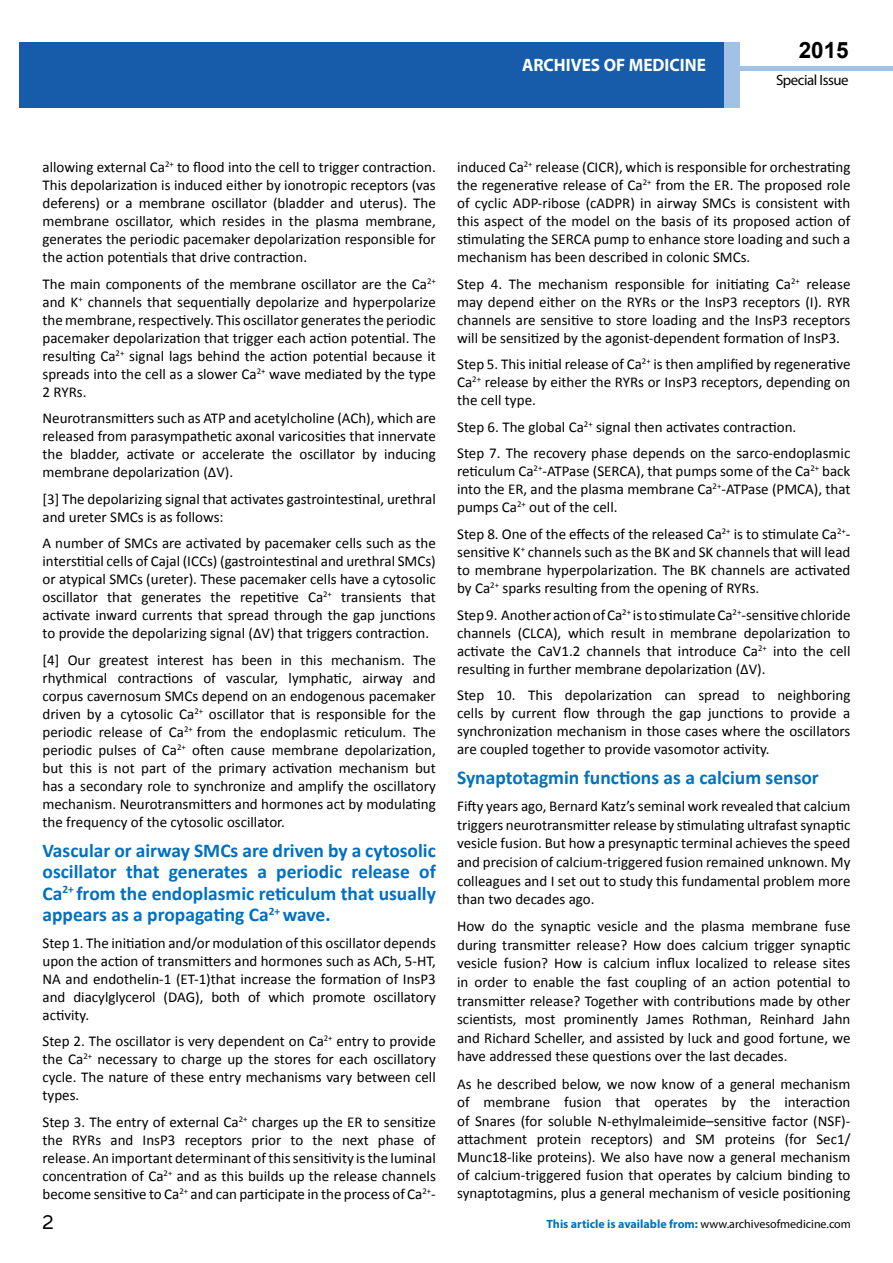
<style>
.page{position:relative;width:893px;height:1263px;background:#fff}
.page>*{position:absolute;margin:0;border:0;box-sizing:border-box;transform-origin:0 0}
.t1{font:25.5px "Tunga";color:#000}
.t2{font:700 22.5px "Arial";color:#000}
.t3{font:700 19.5px/21.5px "Calibri";color:#0070c0;text-align:justify}
.t4{font:700 19.5px "Calibri";color:#0072bc}
.t5{font:700 18px "Myriad Pro";color:#fff;scale:.96 1}
.t6{font:15px/18px "Calibri";color:#000;text-align:justify}
.t7{font:14.85px "Myriad Pro";letter-spacing:-.03em;color:#000}
.t8{font:700 12px "Myriad Pro";color:#0072bc}
.s1{font-weight:400;color:#000}
</style>
<div class="page">
<div style="left:722px;top:66px;width:171px;height:5px;background:#a1c1e6"></div>
<div style="left:19px;top:42px;width:706px;height:66px;background:#165caa"></div>
<div style="left:725px;top:42px;width:15px;height:66px;background:#a1c1e6"></div>
<p class="t5" style="left:522px;top:53px;width:193px">ARCHIVES OF MEDICINE</p>
<h2 class="t2" style="left:799px;top:35px;width:52px">2015</h2>
<p class="t7" style="left:776px;top:71px;width:74px">Special Issue</p>
<p class="t6" style="left:43px;top:158px;width:395px">allowing external Ca<sup>2+</sup> to flood into the cell to trigger contraction.<br>This depolarization is induced either by ionotropic receptors (vas deferens) or a membrane oscillator (bladder and uterus). The membrane oscillator, which resides in the plasma membrane, generates the periodic pacemaker depolarization responsible for the action potentials that drive contraction.</p>
<p class="t6" style="left:43px;top:275px;width:395px">The main components of the membrane oscillator are the Ca<sup>2+ </sup>and K<sup>+</sup> channels that sequentially depolarize and hyperpolarize the membrane, respectively. This oscillator generates the periodic pacemaker depolarization that trigger each action potential. The resulting Ca<sup>2+</sup> signal lags behind the action potential because it spreads into the cell as a slower Ca<sup>2+</sup> wave mediated by the type 2 RYRs.</p>
<p class="t6" style="left:43px;top:409px;width:395px">Neurotransmitters such as ATP and acetylcholine (ACh), which are released from parasympathetic axonal varicosities that innervate the bladder, activate or accelerate the oscillator by inducing membrane depolarization (ΔV).</p>
<p class="t6" style="left:43px;top:490px;width:395px">[3] The depolarizing signal that activates gastrointestinal, urethral and ureter SMCs is as follows:</p>
<p class="t6" style="left:43px;top:534px;width:395px">A number of SMCs are activated by pacemaker cells such as the interstitial cells of Cajal (ICCs) (gastrointestinal and urethral SMCs) or atypical SMCs (ureter). These pacemaker cells have a cytosolic oscillator that generates the repetitive Ca<sup>2+</sup> transients that activate inward currents that spread through the gap junctions to provide the depolarizing signal (ΔV) that triggers contraction.</p>
<p class="t6" style="left:43px;top:651px;width:395px">[4] Our greatest interest has been in this mechanism. The rhythmical contractions of vascular, lymphatic, airway and corpus cavernosum SMCs depend on an endogenous pacemaker driven by a cytosolic Ca<sup>2+</sup> oscillator that is responsible for the periodic release of Ca<sup>2+</sup> from the endoplasmic reticulum. The periodic pulses of Ca<sup>2+</sup> often cause membrane depolarization, but this is not part of the primary activation mechanism but has a secondary role to synchronize and amplify the oscillatory mechanism. Neurotransmitters and hormones act by modulating the frequency of the cytosolic oscillator.</p>
<h3 class="t3" style="left:43px;top:840px;width:395px">Vascular or airway SMCs are driven by a cytosolic oscillator that generates a periodic release of Ca<sup>2+</sup> from the endoplasmic reticulum that usually appears as a propagating Ca<sup>2+</sup> wave.</h3>
<p class="t6" style="left:43px;top:934px;width:395px">Step 1. The initiation and/or modulation of this oscillator depends upon the action of transmitters and hormones such as ACh, 5-HT, NA and endothelin-1 (ET-1)that increase the formation of InsP3 and diacylglycerol (DAG), both of which promote oscillatory activity.</p>
<p class="t6" style="left:43px;top:1032px;width:395px">Step 2. The oscillator is very dependent on Ca<sup>2+</sup> entry to provide the Ca<sup>2+</sup> necessary to charge up the stores for each oscillatory cycle. The nature of these entry mechanisms vary between cell types.</p>
<p class="t6" style="left:43px;top:1113px;width:395px">Step 3. The entry of external Ca<sup>2+</sup> charges up the ER to sensitize the RYRs and InsP3 receptors prior to the next phase of release. An important determinant of this sensitivity is the luminal concentration of Ca<sup>2+</sup> and as this builds up the release channels become sensitive to Ca<sup>2+</sup> and can participate in the process of Ca<sup>2+</sup>-</p>
<p class="t6" style="left:457px;top:158px;width:395px">induced Ca<sup>2+</sup> release (CICR), which is responsible for orchestrating the regenerative release of Ca<sup>2+</sup> from the ER. The proposed role of cyclic ADP-ribose (cADPR) in airway SMCs is consistent with this aspect of the model on the basis of its proposed action of stimulating the SERCA pump to enhance store loading and such a mechanism has been described in colonic SMCs.</p>
<p class="t6" style="left:457px;top:275px;width:395px">Step 4. The mechanism responsible for initiating Ca<sup>2+</sup> release may depend either on the RYRs or the InsP3 receptors (I). RYR channels are sensitive to store loading and the InsP3 receptors will be sensitized by the agonist-dependent formation of InsP3.</p>
<p class="t6" style="left:457px;top:355px;width:395px">Step 5. This initial release of Ca<sup>2+</sup> is then amplified by regenerative Ca<sup>2+</sup> release by either the RYRs or InsP3 receptors, depending on the cell type.</p>
<p class="t6" style="left:457px;top:414px;width:395px;line-height:26.5px">Step 6. The global Ca<sup>2+</sup> signal then activates contraction.<br>Step 7. The recovery phase depends on the sarco-endoplasmic</p>
<p class="t6" style="left:457px;top:462px;width:395px">reticulum Ca<sup>2+</sup>-ATPase (SERCA), that pumps some of the Ca<sup>2+</sup> back into the ER, and the plasma membrane Ca<sup>2+</sup>-ATPase (PMCA), that pumps Ca<sup>2+</sup> out of the cell.</p>
<p class="t6" style="left:457px;top:525px;width:395px">Step 8. One of the effects of the released Ca<sup>2+</sup> is to stimulate Ca<sup>2+</sup>- sensitive K<sup>+</sup> channels such as the BK and SK channels that will lead to membrane hyperpolarization. The BK channels are activated by Ca<sup>2+</sup> sparks resulting from the opening of RYRs.</p>
<p class="t6" style="left:457px;top:605px;width:395px">Step 9. Another action ofCa<sup>2+</sup> is to stimulate Ca<sup>2+</sup>-sensitive chloride channels (CLCA), which result in membrane depolarization to activate the CaV1.2 channels that introduce Ca<sup>2+</sup> into the cell resulting in further membrane depolarization (ΔV).</p>
<p class="t6" style="left:457px;top:686px;width:395px">Step 10. This depolarization can spread to neighboring cells by current flow through the gap junctions to provide a synchronization mechanism in those cases where the oscillators are coupled together to provide vasomotor activity.</p>
<h3 class="t4" style="left:457px;top:765px;width:363px">Synaptotagmin functions as a calcium sensor</h3>
<p class="t6" style="left:457px;top:797px;width:395px;line-height:18.6px">Fifty years ago, Bernard Katz’s seminal work revealed that calcium triggers neurotransmitter release by stimulating ultrafast synaptic vesicle fusion. But how a presynaptic terminal achieves the speed and precision of calcium-triggered fusion remained unknown. My colleagues and I set out to study this fundamental problem more than two decades ago.</p>
<p class="t6" style="left:457px;top:917px;width:395px;line-height:18.6px">How do the synaptic vesicle and the plasma membrane fuse during transmitter release? How does calcium trigger synaptic vesicle fusion? How is calcium influx localized to release sites in order to enable the fast coupling of an action potential to transmitter release? Together with contributions made by other scientists, most prominently James Rothman, Reinhard Jahn and Richard Scheller, and assisted by luck and good fortune, we have addressed these questions over the last decades.</p>
<p class="t6" style="left:457px;top:1074px;width:395px">As he described below, we now know of a general mechanism of membrane fusion that operates by the interaction of Snares (for soluble N-ethylmaleimide–sensitive factor (NSF)- attachment protein receptors) and SM proteins (for Sec1/ Munc18-like proteins). We also have now a general mechanism of calcium-triggered fusion that operates by calcium binding to synaptotagmins, plus a general mechanism of vesicle positioning</p>
<h1 class="t1" style="left:42px;top:1205px;width:13px">2</h1>
<p class="t8" style="left:546px;top:1216px;width:306px">This article is available from: <span class="s1">www.archivesofmedicine.com</span></p>
</div>
